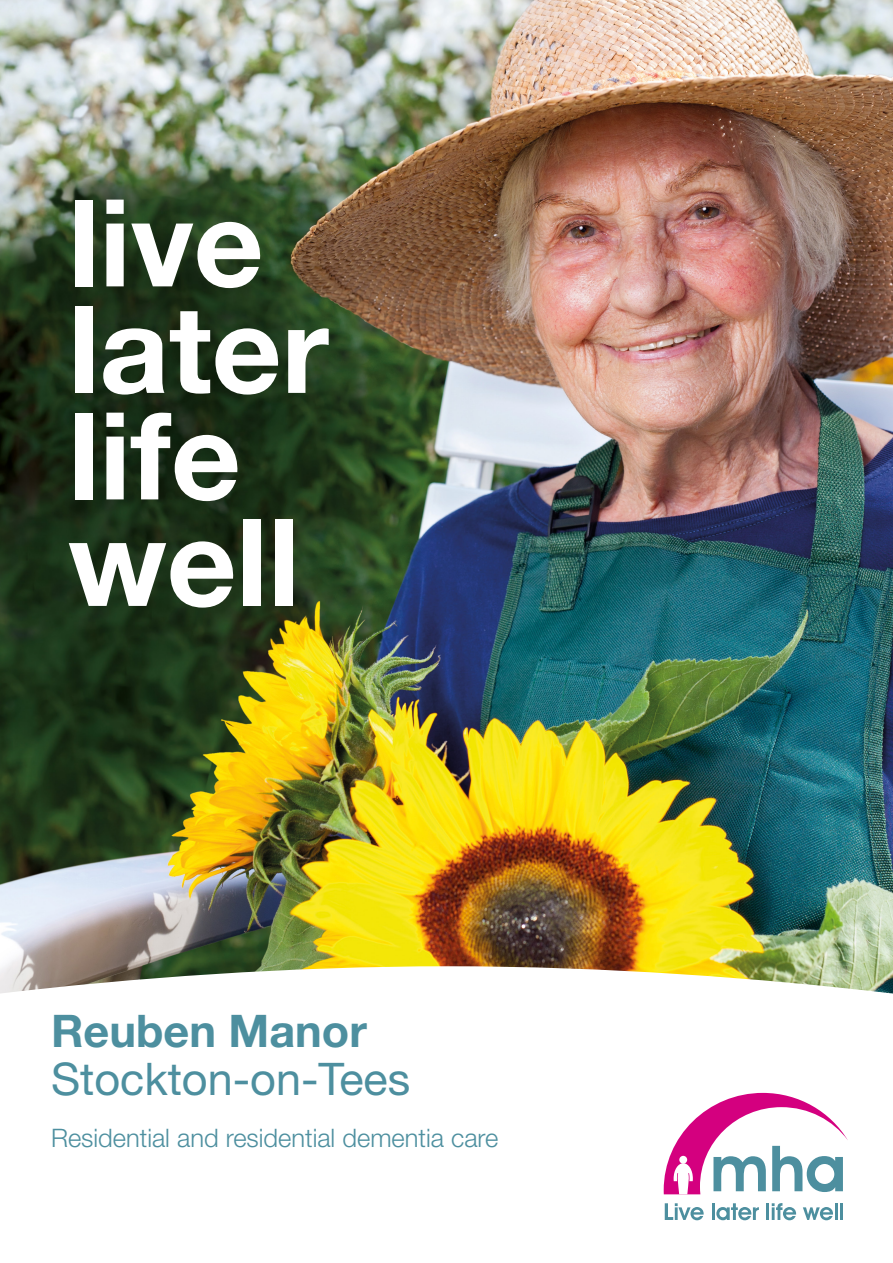
<style>
.page{position:relative;width:893px;height:1263px;background:#fff}
.page>*{position:absolute;margin:0;border:0;box-sizing:border-box;transform-origin:0 0}
.t1{font:700 121.5px/106.5px "Helvetica Neue";color:#fff}
.t2{font:45px/48px "Helvetica Neue";color:#4d8f9f}
.t3{font:300 25.5px "Helvetica Neue";color:#4d8f9f}
.s1{font-weight:700}
</style>
<div class="page">
<img style="left:0;top:0;width:893px;height:993px">
<svg style="left:665px;top:1203px;width:39px;height:17px"></svg>
<hr style="left:712px;top:1203px;width:3px;height:17px;background:#4d8f9f">
<svg style="left:716px;top:1203px;width:43px;height:17px"></svg>
<hr style="left:766px;top:1203px;width:3px;height:17px;background:#4d8f9f">
<svg style="left:772px;top:1203px;width:24px;height:17px"></svg>
<svg style="left:803px;top:1203px;width:34px;height:17px"></svg>
<hr style="left:840px;top:1203px;width:3px;height:17px;background:#4d8f9f">
<svg style="left:664px;top:1093px;width:184px;height:101px"></svg>
<p class="t1" style="left:68px;top:187px;width:262px">live later life well</p>
<p class="t2" style="left:51px;top:1006px;width:361px"><span class="s1">Reuben Manor<br></span>Stockton-on-Tees</p>
<p class="t3" style="left:51px;top:1122px;width:449px">Residential and residential dementia care</p>
</div>
